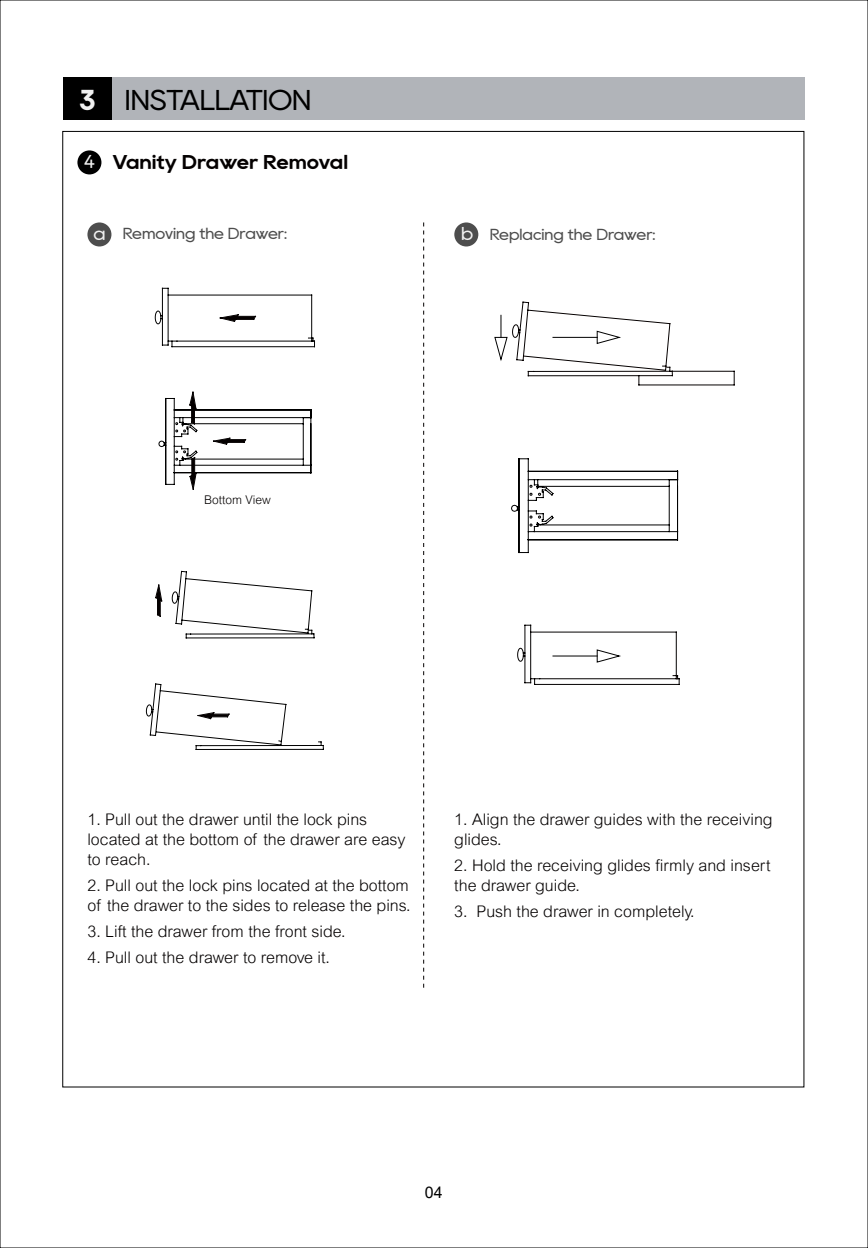
<style>
.page{position:relative;width:868px;height:1248px;background:#fff}
.page>*{position:absolute;margin:0;border:0;box-sizing:border-box;transform-origin:0 0}
.t1{font:28.6px "Rany";color:#000}
.t2{font:700 20px "Rany";color:#040000}
.t3{font:300 16px/20px "Arial";color:#040000}
.t4{font:16px "Rany";color:#4d4d4d}
.t5{font:16px "Arial";color:#000}
.t6{font:300 12px "Arial";color:#040000}
.s1{font-weight:700;color:#f1f1f1}
.s2{font-weight:400;font-size:18.6px;color:#f1f1f1}
.s3{font-size:18.6px;color:#f1f1f1}
</style>
<div class="page">
<div style="left:77px;top:150px;width:24px;height:24px;background:#000;border-radius:50%"></div>
<div style="left:63px;top:77px;width:49px;height:42px;background:#000"></div>
<div style="left:112px;top:77px;width:692px;height:42px;background:#b1b4b9"></div>
<div style="left:454px;top:222px;width:24px;height:24px;background:#4d4d4d;border-radius:50%"></div>
<div style="left:87px;top:222px;width:24px;height:24px;background:#4d4d4d;border-radius:50%"></div>
<svg style="left:494px;top:301px;width:241px;height:85px"></svg>
<svg style="left:517px;top:624px;width:163px;height:61px"></svg>
<svg style="left:511px;top:458px;width:167px;height:95px"></svg>
<svg style="left:423px;top:222px;width:1px;height:766px"></svg>
<svg style="left:158px;top:391px;width:154px;height:99px"></svg>
<svg style="left:154px;top:287px;width:161px;height:61px"></svg>
<svg style="left:145px;top:683px;width:179px;height:67px"></svg>
<svg style="left:171px;top:570px;width:144px;height:69px"></svg>
<svg style="left:155px;top:584px;width:8px;height:33px"></svg>
<h1 class="t1" style="left:79px;top:86px;width:234px"><span class="s1">3</span> INSTALLATION</h1>
<p class="t2" style="left:84px;top:152px;width:265px"><span class="s2">4</span> Vanity Drawer Removal</p>
<p class="t4" style="left:93px;top:226px;width:195px"><span class="s3">a</span> Removing the Drawer:</p>
<p class="t4" style="left:461px;top:226px;width:196px"><span class="s3">b</span> Replacing the Drawer:</p>
<p class="t6" style="left:204px;top:492px;width:68px">Bottom View</p>
<p class="t3" style="left:87px;top:809px;width:319px">1. Pull out the drawer until the lock pins located at the bottom of the drawer are easy to reach.</p>
<p class="t3" style="left:87px;top:875px;width:325px">2. Pull out the lock pins located at the bottom of the drawer to the sides to release the pins.</p>
<p class="t3" style="left:87px;top:921px;width:260px">3. Lift the drawer from the front side.</p>
<p class="t3" style="left:87px;top:947px;width:244px">4. Pull out the drawer to remove it.</p>
<p class="t3" style="left:454px;top:809px;width:320px">1. Align the drawer guides with the receiving glides.</p>
<p class="t3" style="left:454px;top:855px;width:318px">2. Hold the receiving glides firmly and insert the drawer guide.</p>
<p class="t3" style="left:454px;top:901px;width:242px">3. Push the drawer in completely.</p>
<p class="t5" style="left:425px;top:1180px;width:19px">04</p>
</div>
